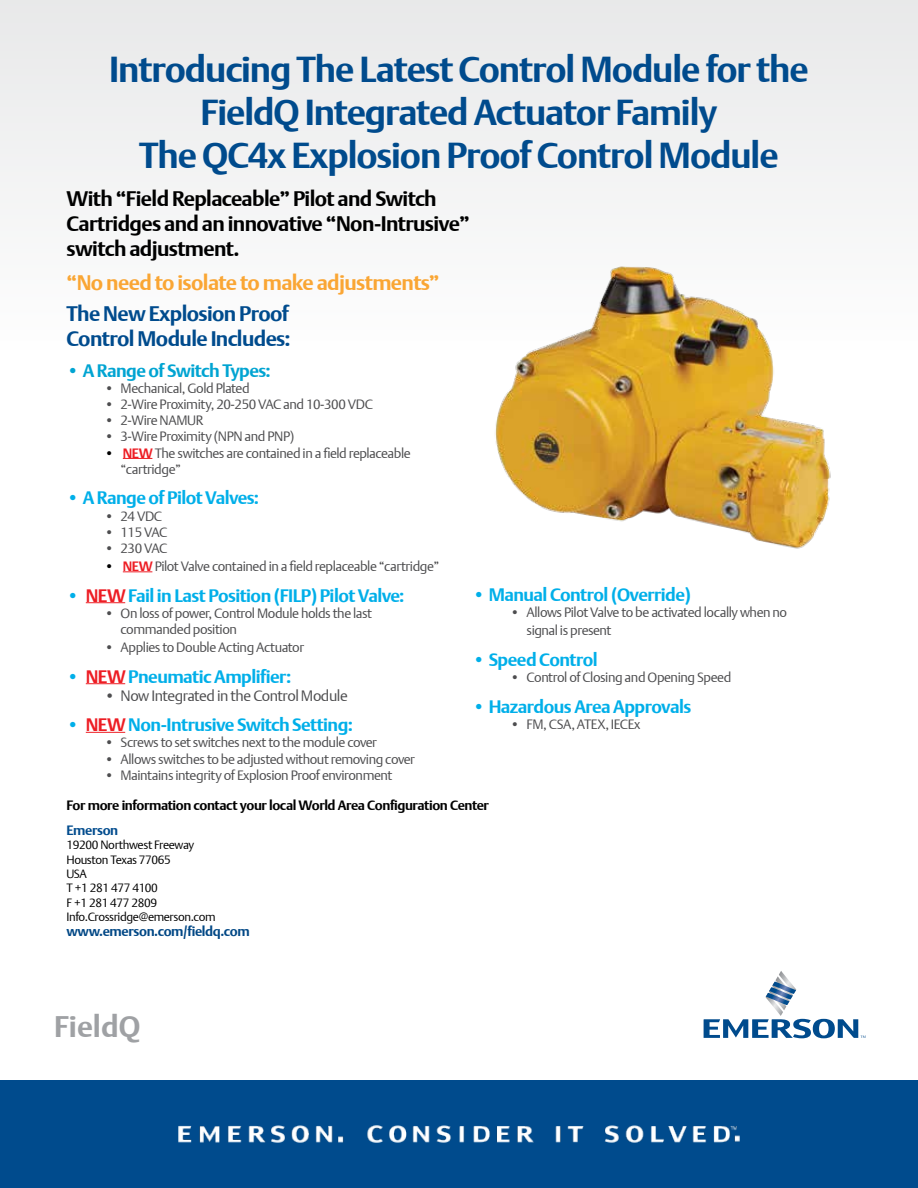
<style>
.page{position:relative;width:918px;height:1188px;background:#fff}
.page>*{position:absolute;margin:0;border:0;box-sizing:border-box;transform-origin:0 0}
.t1{font:700 36px/43.2px "DTL Argo T";letter-spacing:-.03em;color:#004b8d;text-align:center}
.t2{font:700 29.7px "DTL Argo T";color:#9fa1a4}
.t3{font:700 21px/25.2px "DTL Argo T";letter-spacing:-.03em;color:#000}
.t4{font:700 21px/25.2px "DTL Argo T";letter-spacing:-.03em;color:#004b8d}
.t5{font:700 21px "DTL Argo T";letter-spacing:-.03em;color:#faa634}
.t6{font:700 18px "DTL Argo T";letter-spacing:-.03em;color:#00afe9}
.t7{font:700 18px "DTL Argo T";letter-spacing:-.03em;color:#00a4d2}
.t8{font:15px "DTL Argo T Light";letter-spacing:-.03em;color:#4d4d4f}
.t9{font:13.5px/16.2px "DTL Argo T Light";letter-spacing:-.03em;color:#4d4d4f}
.t10{font:700 13.5px "DTL Argo T";letter-spacing:-.03em;color:#000}
.t11{font:700 13.5px "DTL Argo T";letter-spacing:-.03em;color:#004785}
.t12{font:700 13.5px "DTL Argo T";letter-spacing:-.03em;color:#004b8d}
.t13{font:12px/14.4px "DTL Argo T Light";letter-spacing:-.03em;color:#000}
.s1{font-family:"DTL Argo T";font-weight:700;color:#000}
.s2{font-family:"DTL Argo T";font-weight:700;color:#ed1d24}
.s3{color:#ed1d24}
</style>
<div class="page">
<div style="left:0;top:1080px;width:918px;height:108px;background:#004b8d"></div>
<img style="left:179px;top:1126px;width:560px;height:16px">
<div style="left:0;top:0;width:918px;height:354px;background:#f2f2f3"></div>
<svg style="left:123px;top:458px;width:29px;height:1px"></svg>
<svg style="left:123px;top:572px;width:29px;height:1px"></svg>
<hr style="left:86px;top:602px;width:39px;height:1px;background:#ed1d24">
<hr style="left:86px;top:683px;width:39px;height:1px;background:#ed1d24">
<hr style="left:86px;top:732px;width:39px;height:1px;background:#ed1d24">
<img style="left:472px;top:266px;width:392px;height:283px">
<svg style="left:704px;top:971px;width:162px;height:67px"></svg>
<h1 class="t1" style="left:109px;top:47px;width:701px">Introducing The Latest Control Module for the<br>FieldQ Integrated Actuator Family<br>The QC4x Explosion Proof Control Module</h1>
<h3 class="t3" style="left:67px;top:186px;width:405px">With “Field Replaceable” Pilot and Switch<br>Cartridges and an innovative “Non-Intrusive” switch adjustment.</h3>
<h3 class="t5" style="left:67px;top:270px;width:375px">“No need to isolate to make adjustments”</h3>
<h3 class="t4" style="left:67px;top:301px;width:226px">The New Explosion Proof<br>Control Module Includes:</h3>
<h3 class="t7" style="left:67px;top:359px;width:206px">• A Range of Switch Types:</h3>
<p class="t9" style="left:104px;top:380px;width:147px">• Mechanical, Gold Plated</p>
<p class="t9" style="left:104px;top:396px;width:270px">• 2-Wire Proximity, 20-250 VAC and 10-300 VDC</p>
<p class="t9" style="left:104px;top:412px;width:101px">• 2-Wire NAMUR</p>
<p class="t9" style="left:104px;top:428px;width:192px">• 3-Wire Proximity (NPN and PNP)</p>
<p class="t9" style="left:121px;top:445px;width:292px;text-indent:-16px"><span class="s1">•</span> <span class="s2">NEW</span> The switches are contained in a field replaceable “cartridge”</p>
<h3 class="t6" style="left:67px;top:487px;width:194px">• A Range of Pilot Valves:</h3>
<p class="t9" style="left:104px;top:508px;width:59px">• 24 VDC</p>
<p class="t9" style="left:104px;top:524px;width:64px">• 115 VAC</p>
<p class="t9" style="left:104px;top:540px;width:64px">• 230 VAC</p>
<p class="t9" style="left:104px;top:558px;width:337px"><span class="s1">•</span> <span class="s2">NEW</span> Pilot Valve contained in a field replaceable “cartridge”</p>
<h3 class="t6" style="left:67px;top:584px;width:339px">• <span class="s3">NEW</span> Fail in Last Position (FILP) Pilot Valve:</h3>
<p class="t9" style="left:121px;top:605px;width:253px;text-indent:-16px">• On loss of power, Control Module holds the last commanded position</p>
<p class="t9" style="left:104px;top:639px;width:201px">• Applies to Double Acting Actuator</p>
<h3 class="t6" style="left:67px;top:665px;width:226px">• <span class="s3">NEW</span> Pneumatic Amplifier:</h3>
<p class="t8" style="left:104px;top:686px;width:245px">• Now Integrated in the Control Module</p>
<h3 class="t6" style="left:67px;top:714px;width:288px">• <span class="s3">NEW</span> Non-Intrusive Switch Setting:</h3>
<p class="t9" style="left:104px;top:734px;width:274px">• Screws to set switches next to the module cover</p>
<p class="t9" style="left:104px;top:751px;width:312px">• Allows switches to be adjusted without removing cover</p>
<p class="t9" style="left:104px;top:767px;width:290px">• Maintains integrity of Explosion Proof environment</p>
<h3 class="t6" style="left:472px;top:584px;width:220px">• Manual Control (Override)</h3>
<p class="t9" style="left:527px;top:604px;width:262px;line-height:18px;text-indent:-16px">• Allows Pilot Valve to be activated locally when no signal is present</p>
<h3 class="t6" style="left:472px;top:649px;width:127px">• Speed Control</h3>
<p class="t9" style="left:510px;top:669px;width:223px">• Control of Closing and Opening Speed</p>
<h3 class="t6" style="left:472px;top:696px;width:220px">• Hazardous Area Approvals</h3>
<p class="t9" style="left:510px;top:716px;width:131px">• FM, CSA, ATEX, IECEx</p>
<p class="t10" style="left:67px;top:797px;width:424px">For more information contact your local World Area Configuration Center</p>
<p class="t12" style="left:67px;top:822px;width:53px">Emerson</p>
<p class="t13" style="left:67px;top:838px;width:151px">19200 Northwest Freeway<br>Houston Texas 77065<br>USA<br>T +1 281 477 4100<br>F +1 281 477 2809<br>Info.Crossridge@emerson.com</p>
<p class="t11" style="left:67px;top:923px;width:185px">www.emerson.com/fieldq.com</p>
<h2 class="t2" style="left:54px;top:1008px;width:88px">FieldQ</h2>
</div>
